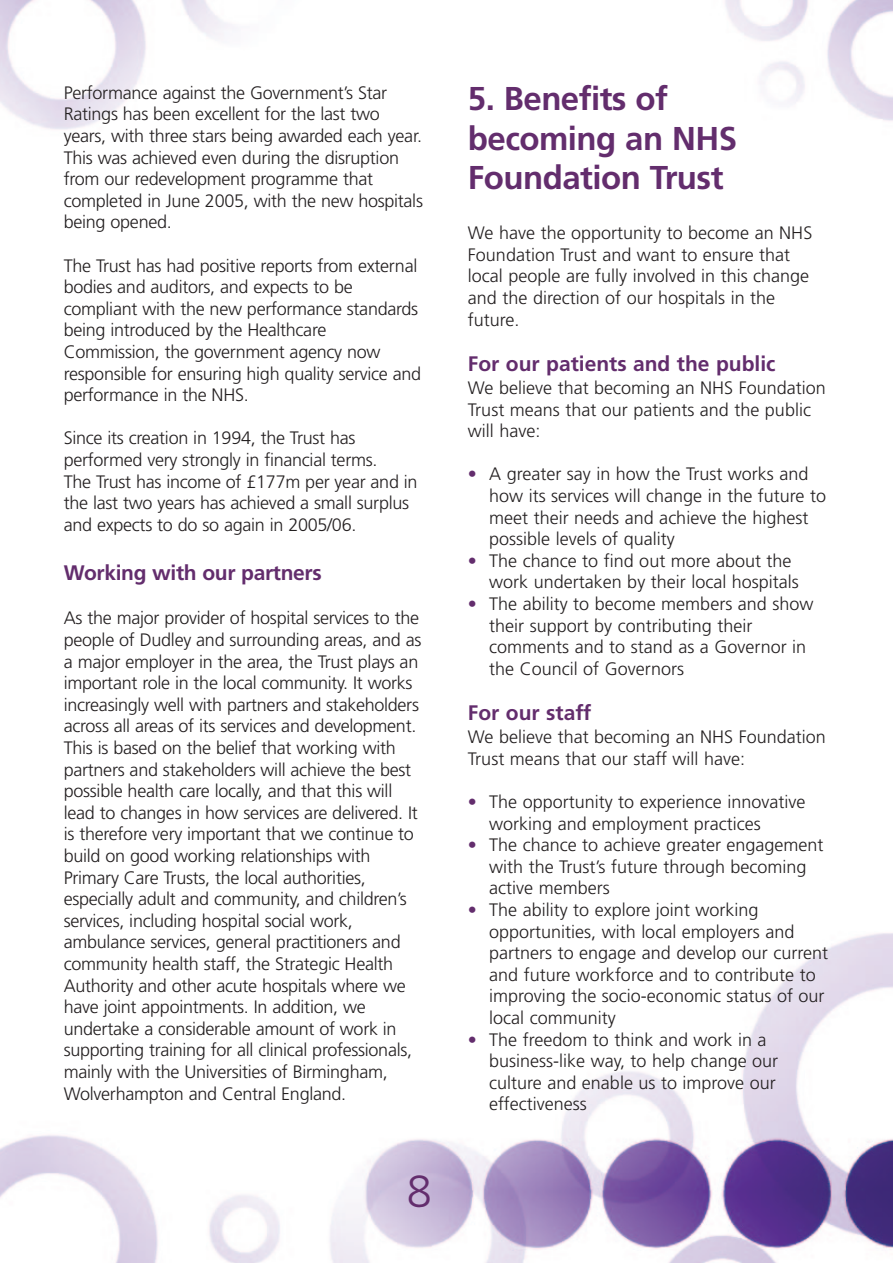
<style>
.page{position:relative;width:893px;height:1263px;background:#fff}
.page>*{position:absolute;margin:0;border:0;box-sizing:border-box;transform-origin:0 0}
.t1{font:300 45px "Frutiger";color:#632d6d}
.t2{font:700 33px/39.6px "Frutiger";letter-spacing:-.015em;color:#632d6d}
.t3{font:700 21px "Frutiger";color:#632d6d}
.t4{font:300 18px/21.6px "Frutiger";letter-spacing:-.015em;color:#231f20}
.s1{color:#632d6d}
</style>
<div class="page">
<img style="left:0;top:0;width:892px;height:1263px">
<p class="t4" style="left:64px;top:83px;width:361px">Performance against the Government’s Star Ratings has been excellent for the last two years, with three stars being awarded each year.<br>This was achieved even during the disruption from our redevelopment programme that completed in June 2005, with the new hospitals being opened.</p>
<p class="t4" style="left:64px;top:256px;width:359px">The Trust has had positive reports from external bodies and auditors, and expects to be compliant with the new performance standards being introduced by the Healthcare Commission, the government agency now responsible for ensuring high quality service and performance in the NHS.</p>
<p class="t4" style="left:64px;top:429px;width:355px">Since its creation in 1994, the Trust has performed very strongly in financial terms.<br>The Trust has income of £177m per year and in the last two years has achieved a small surplus and expects to do so again in 2005/06.</p>
<p class="t3" style="left:64px;top:564px;width:259px">Working with our partners</p>
<p class="t4" style="left:64px;top:609px;width:359px">As the major provider of hospital services to the people of Dudley and surrounding areas, and as a major employer in the area, the Trust plays an important role in the local community. It works increasingly well with partners and stakeholders across all areas of its services and development.<br>This is based on the belief that working with partners and stakeholders will achieve the best possible health care locally, and that this will lead to changes in how services are delivered. It is therefore very important that we continue to build on good working relationships with Primary Care Trusts, the local authorities, especially adult and community, and children’s services, including hospital social work, ambulance services, general practitioners and community health staff, the Strategic Health Authority and other acute hospitals where we have joint appointments. In addition, we undertake a considerable amount of work in supporting training for all clinical professionals, mainly with the Universities of Birmingham, Wolverhampton and Central England.</p>
<h1 class="t1" style="left:407px;top:1173px;width:27px">8</h1>
<h2 class="t2" style="left:468px;top:81px;width:271px">5. Benefits of becoming an NHS<br>Foundation Trust</h2>
<p class="t4" style="left:468px;top:223px;width:346px">We have the opportunity to become an NHS Foundation Trust and want to ensure that local people are fully involved in this change and the direction of our hospitals in the future.</p>
<p class="t3" style="left:468px;top:355px;width:309px">For our patients and the public</p>
<p class="t4" style="left:468px;top:378px;width:359px">We believe that becoming an NHS Foundation<br>Trust means that our patients and the public will have:</p>
<p class="t4" style="left:489px;top:465px;width:338px;text-indent:-21px"><span class="s1">•</span> A greater say in how the Trust works and how its services will change in the future to meet their needs and achieve the highest possible levels of quality</p>
<p class="t4" style="left:489px;top:551px;width:311px;text-indent:-21px"><span class="s1">•</span> The chance to find out more about the work undertaken by their local hospitals</p>
<p class="t4" style="left:489px;top:594px;width:325px;text-indent:-21px"><span class="s1">•</span> The ability to become members and show their support by contributing their comments and to stand as a Governor in the Council of Governors</p>
<p class="t3" style="left:468px;top:704px;width:125px">For our staff</p>
<p class="t4" style="left:468px;top:727px;width:359px">We believe that becoming an NHS Foundation<br>Trust means that our staff will have:</p>
<p class="t4" style="left:489px;top:792px;width:317px;text-indent:-21px"><span class="s1">•</span> The opportunity to experience innovative working and employment practices</p>
<p class="t4" style="left:489px;top:835px;width:336px;text-indent:-21px"><span class="s1">•</span> The chance to achieve greater engagement with the Trust’s future through becoming active members</p>
<p class="t4" style="left:489px;top:900px;width:340px;text-indent:-21px"><span class="s1">•</span> The ability to explore joint working opportunities, with local employers and partners to engage and develop our current and future workforce and to contribute to improving the socio-economic status of our local community</p>
<p class="t4" style="left:489px;top:1030px;width:290px;text-indent:-21px"><span class="s1">•</span> The freedom to think and work in a business-like way, to help change our culture and enable us to improve our effectiveness</p>
</div>
